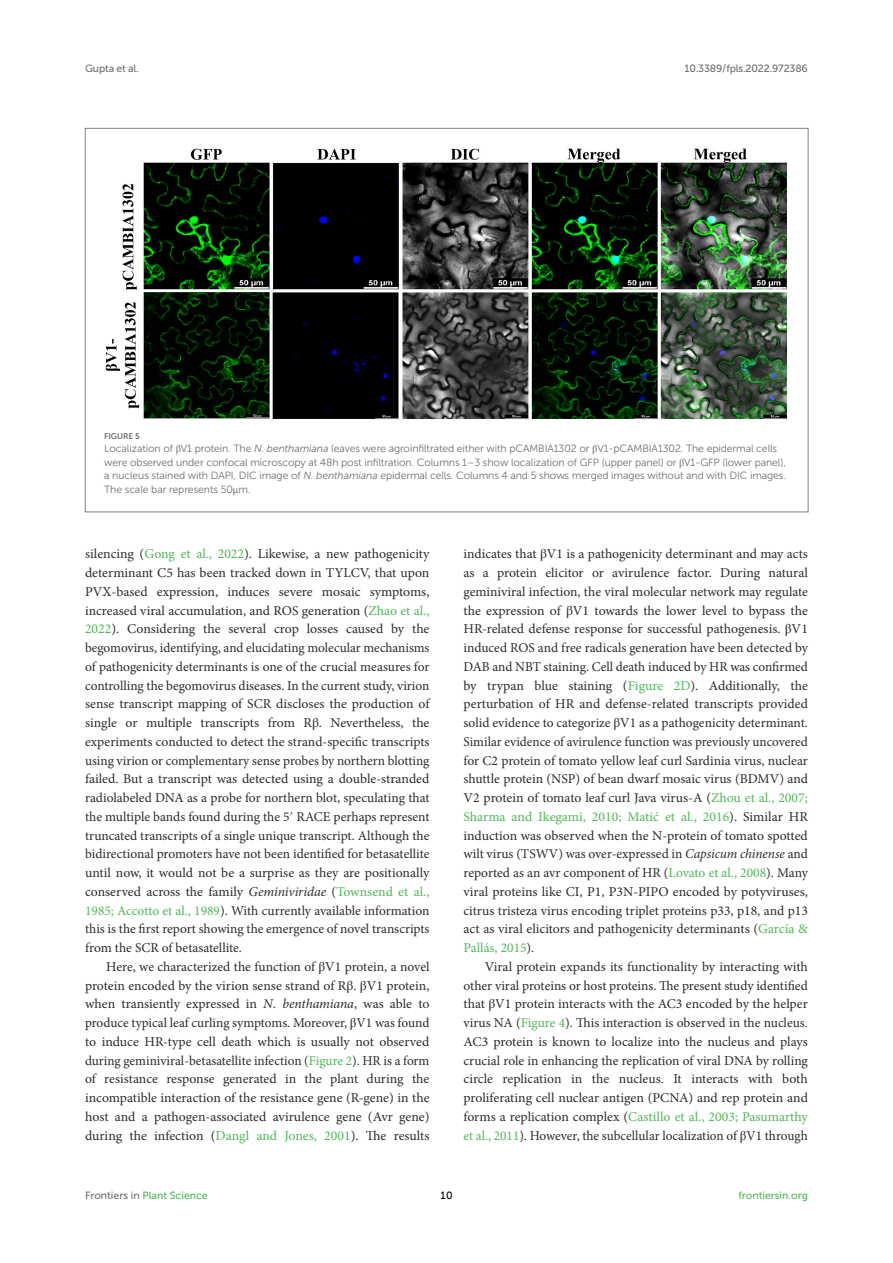
<style>
.page{position:relative;width:893px;height:1263px;background:#fff}
.page>*{position:absolute;margin:0;border:0;box-sizing:border-box;transform-origin:0 0}
.TEXT{font:13.5px/18.8px "Minion Pro";color:#2b2b2a;text-align:justify}
.TEXT_FLUSH{font:13.5px/18.8px "Minion Pro";letter-spacing:-.005em;color:#2b2b2a;text-align:justify}
.FIG_LEG{font:10.5px/13.5px "Museo Sans 300";letter-spacing:-.01em;color:#706f70}
.t1{font:10.5px "Museo Sans 500";color:#4eb855}
.t2{font:10.5px "Museo Sans 500";letter-spacing:-.015em;color:#706f70}
.t3{font:10.5px "Museo Sans 500";color:#000}
.FIG_HD{font:8.25px "Museo Sans 700";letter-spacing:-.01em;color:#706f70}
.s1{font-family:"STIX General"}
.s2{font-style:italic}
.s3{color:#4eb855}
.s4{color:#706f70}
</style>
<div class="page">
<img style="left:105px;top:148px;width:682px;height:272px">
<p class="t2" style="left:85px;top:63px;width:55px">Gupta et al.</p>
<p class="t2" style="left:684px;top:63px;width:125px">10.3389/fpls.2022.972386</p>
<p class="FIG_HD" style="left:104px;top:431px;width:37px">FIGURE 5</p>
<p class="FIG_LEG" style="left:104px;top:442px;width:683px">Localization of <span class="s1">β</span>V1 protein. The <span class="s2">N. benthamiana</span> leaves were agroinfiltrated either with pCAMBIA1302 or <span class="s1">β</span>V1-pCAMBIA1302. The epidermal cells were observed under confocal microscopy at 48 h post infiltration. Columns 1–3 show localization of GFP (upper panel) or <span class="s1">β</span>V1-GFP (lower panel), a nucleus stained with DAPI, DIC image of <span class="s2">N. benthamiana</span> epidermal cells. Columns 4 and 5 shows merged images without and with DIC images.<br>The scale bar represents 50 <span class="s1">μ</span>m.</p>
<p class="TEXT_FLUSH" style="left:85px;top:545px;width:346px">silencing (<span class="s3">Gong et al., 2022</span>). Likewise, a new pathogenicity determinant C5 has been tracked down in TYLCV, that upon PVX-based expression, induces severe mosaic symptoms, increased viral accumulation, and ROS generation (<span class="s3">Zhao et al., 2022</span>). Considering the several crop losses caused by the begomovirus, identifying, and elucidating molecular mechanisms of pathogenicity determinants is one of the crucial measures for controlling the begomovirus diseases. In the current study, virion sense transcript mapping of SCR discloses the production of single or multiple transcripts from R<span class="s1">β</span>. Nevertheless, the experiments conducted to detect the strand-specific transcripts using virion or complementary sense probes by northern blotting failed. But a transcript was detected using a double-stranded radiolabeled DNA as a probe for northern blot, speculating that the multiple bands found during the 5<span class="s1">′</span> RACE perhaps represent truncated transcripts of a single unique transcript. Although the bidirectional promoters have not been identified for betasatellite until now, it would not be a surprise as they are positionally conserved across the family <span class="s2">Geminiviridae</span> (<span class="s3">Townsend et al., 1985; Accotto et al., 1989</span>). With currently available information this is the first report showing the emergence of novel transcripts from the SCR of betasatellite.</p>
<p class="TEXT" style="left:85px;top:957px;width:346px;text-indent:21px">Here, we characterized the function of <span class="s1">β</span>V1 protein, a novel protein encoded by the virion sense strand of R<span class="s1">β</span>. <span class="s1">β</span>V1 protein, when transiently expressed in <span class="s2">N. benthamiana</span>, was able to produce typical leaf curling symptoms. Moreover, <span class="s1">β</span>V1 was found to induce HR-type cell death which is usually not observed during geminiviral-betasatellite infection (<span class="s3">Figure 2</span>). HR is a form of resistance response generated in the plant during the incompatible interaction of the resistance gene (R-gene) in the host and a pathogen-associated avirulence gene (Avr gene) during the infection (<span class="s3">Dangl and Jones, 2001</span>). The results</p>
<p class="TEXT" style="left:463px;top:545px;width:346px">indicates that <span class="s1">β</span>V1 is a pathogenicity determinant and may acts as a protein elicitor or avirulence factor. During natural geminiviral infection, the viral molecular network may regulate the expression of <span class="s1">β</span>V1 towards the lower level to bypass the HR-related defense response for successful pathogenesis. <span class="s1">β</span>V1 induced ROS and free radicals generation have been detected by DAB and NBT staining. Cell death induced by HR was confirmed by trypan blue staining (<span class="s3">Figure 2D</span>). Additionally, the perturbation of HR and defense-related transcripts provided solid evidence to categorize <span class="s1">β</span>V1 as a pathogenicity determinant.<br>Similar evidence of avirulence function was previously uncovered for C2 protein of tomato yellow leaf curl Sardinia virus, nuclear shuttle protein (NSP) of bean dwarf mosaic virus (BDMV) and V2 protein of tomato leaf curl Java virus-A (<span class="s3">Zhou et al., 2007; Sharma and Ikegami, 2010; Matić et al., 2016</span>). Similar HR induction was observed when the N-protein of tomato spotted wilt virus (TSWV) was over-expressed in <span class="s2">Capsicum chinense</span> and reported as an avr component of HR (<span class="s3">Lovato et al., 2008</span>). Many viral proteins like CI, P1, P3N-PIPO encoded by potyviruses, citrus tristeza virus encoding triplet proteins p33, p18, and p13 act as viral elicitors and pathogenicity determinants (<span class="s3">García &amp; Pallás, 2015</span>).</p>
<p class="TEXT" style="left:463px;top:957px;width:346px;text-indent:21px">Viral protein expands its functionality by interacting with other viral proteins or host proteins. The present study identified that <span class="s1">β</span>V1 protein interacts with the AC3 encoded by the helper virus NA (<span class="s3">Figure 4</span>). This interaction is observed in the nucleus.<br>AC3 protein is known to localize into the nucleus and plays crucial role in enhancing the replication of viral DNA by rolling circle replication in the nucleus. It interacts with both proliferating cell nuclear antigen (PCNA) and rep protein and forms a replication complex (<span class="s3">Castillo et al., 2003; Pasumarthy et al., 2011</span>). However, the subcellular localization of <span class="s1">β</span>V1 through</p>
<p class="t1" style="left:85px;top:1190px;width:124px"><span class="s4">Frontiers in</span> Plant Science</p>
<p class="t3" style="left:440px;top:1190px;width:14px">10</p>
<p class="t1" style="left:738px;top:1190px;width:71px">frontiersin.org</p>
</div>
